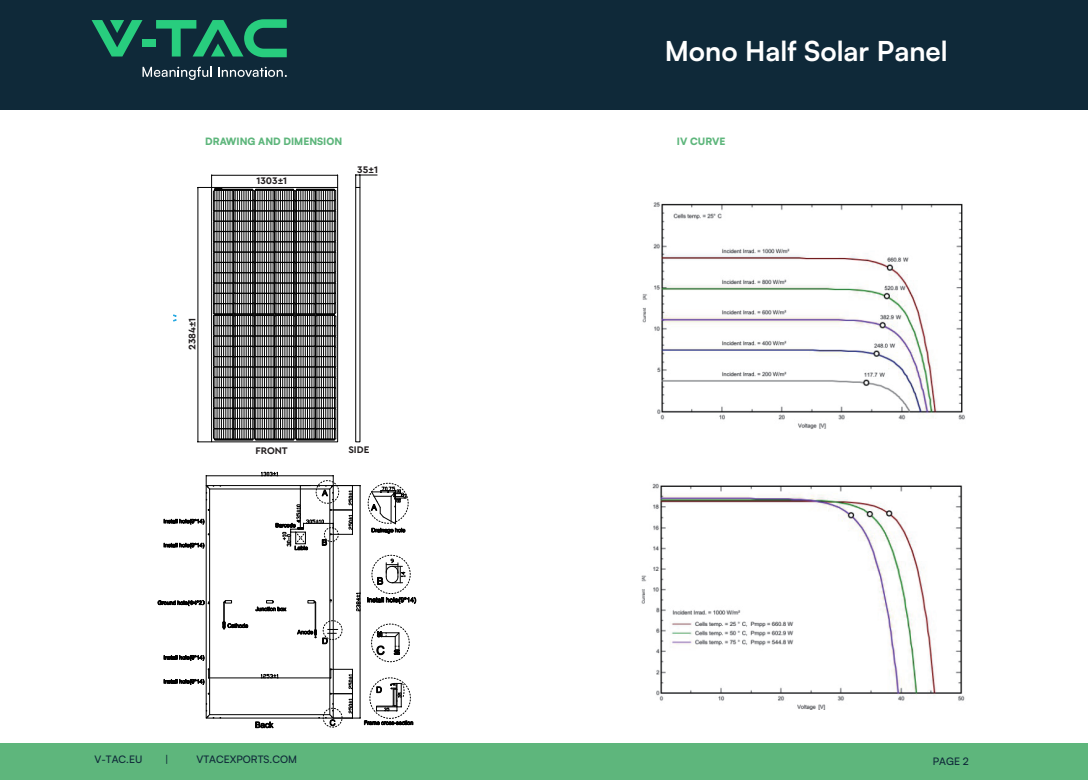
<style>
.page{position:relative;width:1088px;height:780px;background:#fff}
.page>*{position:absolute;margin:0;border:0;box-sizing:border-box;transform-origin:0 0}
.t1{font:700 27.38px "Satoshi";color:#fff}
.t2{font:500 10.38px "Satoshi";color:#0f2939}
.t3{font:700 10px "Satoshi Variable";color:#5eb67c}
.t4{font:700 10px "Cera Pro";color:#231f20}
</style>
<div class="page">
<div style="left:0;top:742px;width:1088px;height:37px;background:#5eb67c"></div>
<div style="left:0;top:0;width:1088px;height:109px;background:#0f2939"></div>
<svg style="left:142px;top:67px;width:70px;height:13px"></svg>
<svg style="left:218px;top:67px;width:69px;height:10px"></svg>
<div style="left:142px;top:39px;width:14px;height:7px;background:#28cd7e"></div>
<svg style="left:92px;top:20px;width:50px;height:36px"></svg>
<svg style="left:156px;top:19px;width:131px;height:38px"></svg>
<svg style="left:173px;top:314px;width:3px;height:7px"></svg>
<svg style="left:355px;top:175px;width:22px;height:12px"></svg>
<svg style="left:198px;top:175px;width:140px;height:267px"></svg>
<div style="left:211px;top:187px;width:127px;height:255px;border:1px solid #030303"></div>
<svg style="left:255px;top:600px;width:32px;height:11px"></svg>
<svg style="left:223px;top:600px;width:25px;height:29px"></svg>
<svg style="left:255px;top:721px;width:19px;height:7px"></svg>
<div style="left:209px;top:489px;width:121px;height:225px;border:1px solid #030303"></div>
<svg style="left:164px;top:518px;width:40px;height:6px"></svg>
<svg style="left:164px;top:542px;width:40px;height:6px"></svg>
<svg style="left:206px;top:710px;width:8px;height:8px"></svg>
<svg style="left:164px;top:655px;width:40px;height:5px"></svg>
<svg style="left:158px;top:600px;width:52px;height:6px"></svg>
<svg style="left:297px;top:599px;width:46px;height:45px"></svg>
<hr style="left:360px;top:486px;width:1px;height:231px;background:#030303">
<svg style="left:356px;top:592px;width:5px;height:19px"></svg>
<hr style="left:206px;top:475px;width:127px;height:1px;background:#030303">
<svg style="left:206px;top:475px;width:8px;height:18px"></svg>
<svg style="left:261px;top:471px;width:100px;height:79px"></svg>
<svg style="left:371px;top:623px;width:39px;height:39px"></svg>
<svg style="left:367px;top:555px;width:49px;height:49px"></svg>
<svg style="left:368px;top:483px;width:41px;height:50px"></svg>
<hr style="left:209px;top:677px;width:121px;height:1px;background:#030303">
<svg style="left:319px;top:668px;width:94px;height:59px"></svg>
<svg style="left:164px;top:668px;width:46px;height:16px"></svg>
<svg style="left:261px;top:673px;width:17px;height:5px"></svg>
<img style="left:642px;top:202px;width:323px;height:227px">
<img style="left:641px;top:483px;width:324px;height:226px">
<h1 class="t1" style="left:665px;top:31px;width:284px">Mono Half Solar Panel</h1>
<p class="t3" style="left:205px;top:133px;width:138px">DRAWING AND DIMENSION</p>
<p class="t3" style="left:677px;top:133px;width:50px">IV CURVE</p>
<p class="t4" style="left:185px;top:350px;width:34px;rotate:-90deg">2384±1</p>
<p class="t4" style="left:256px;top:173px;width:32px">1303±1</p>
<p class="t4" style="left:357px;top:162px;width:22px">35±1</p>
<p class="t4" style="left:255px;top:444px;width:34px">FRONT</p>
<p class="t4" style="left:348px;top:443px;width:23px">SIDE</p>
<p class="t2" style="left:95px;top:752px;width:49px">V-TAC.EU</p>
<p class="t2" style="left:165px;top:752px;width:5px">|</p>
<p class="t2" style="left:197px;top:752px;width:102px">VTACEXPORTS.COM</p>
<p class="t2" style="left:933px;top:754px;width:37px">PAGE 2</p>
</div>
